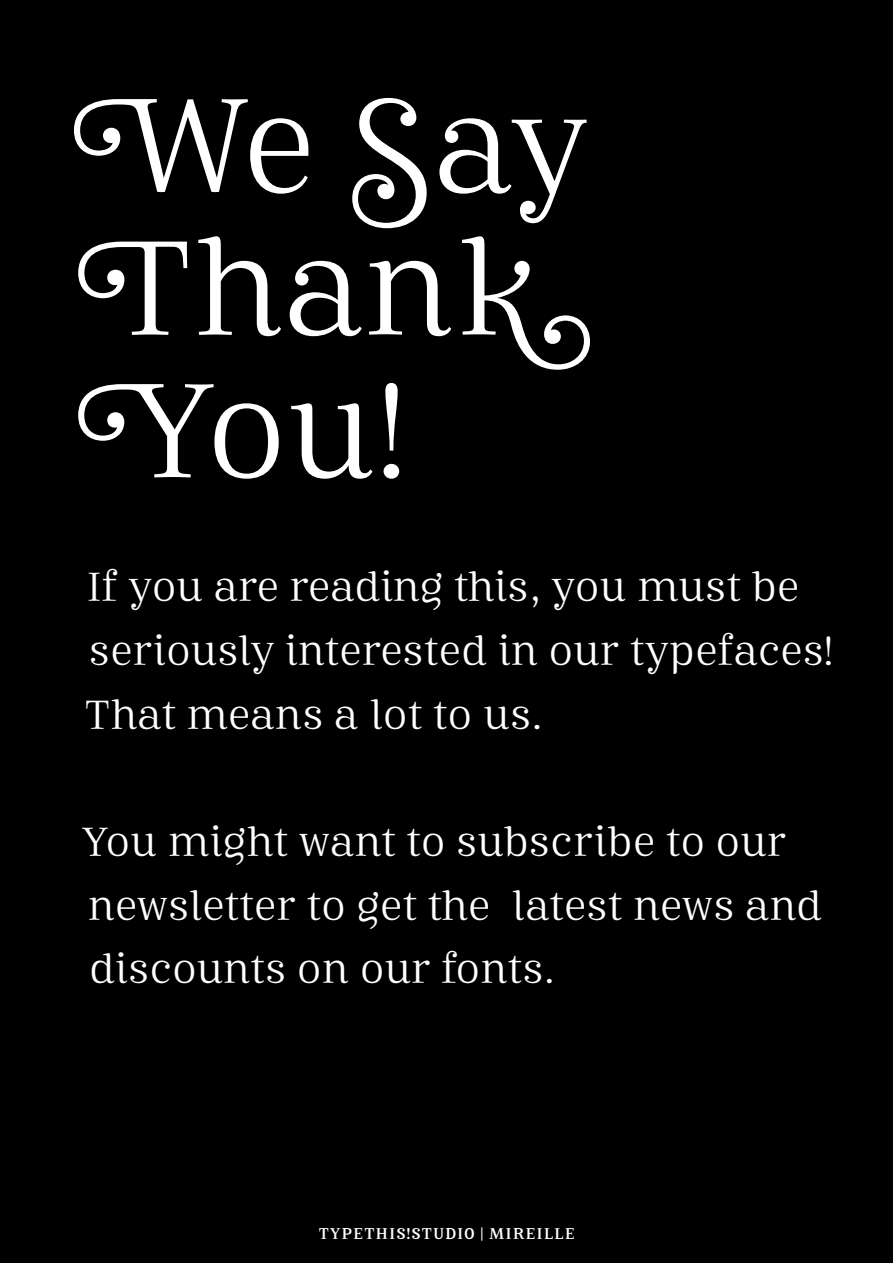
<style>
.page{position:relative;width:893px;height:1263px;background:#000}
.page>*{position:absolute;margin:0;border:0;box-sizing:border-box;transform-origin:0 0}
.Headline{font:129px/142.5px "Mireille";letter-spacing:-.015em;color:#fff}
.Text01{font:39px/63.6px "Mireille";letter-spacing:-.015em;color:#fff}
.t1{font:500 15px "Mireille";letter-spacing:.06em;color:#fff}
</style>
<div class="page">
<p class="Headline" style="left:66px;top:77px;width:524px">We Say</p>
<p class="Headline" style="left:71px;top:219px;width:523px">Thank<br>You!</p>
<p class="Text01" style="left:85px;top:556px;width:750px">If you are reading this, you must be seriously interested in our typefaces!<br>That means a lot to us.</p>
<p class="Text01" style="left:81px;top:811px;width:743px">You might want to subscribe to our newsletter to get the latest news and discounts on our fonts.</p>
<p class="t1" style="left:319px;top:1225px;width:258px">TYPETHIS!STUDIO | MIREILLE</p>
</div>
